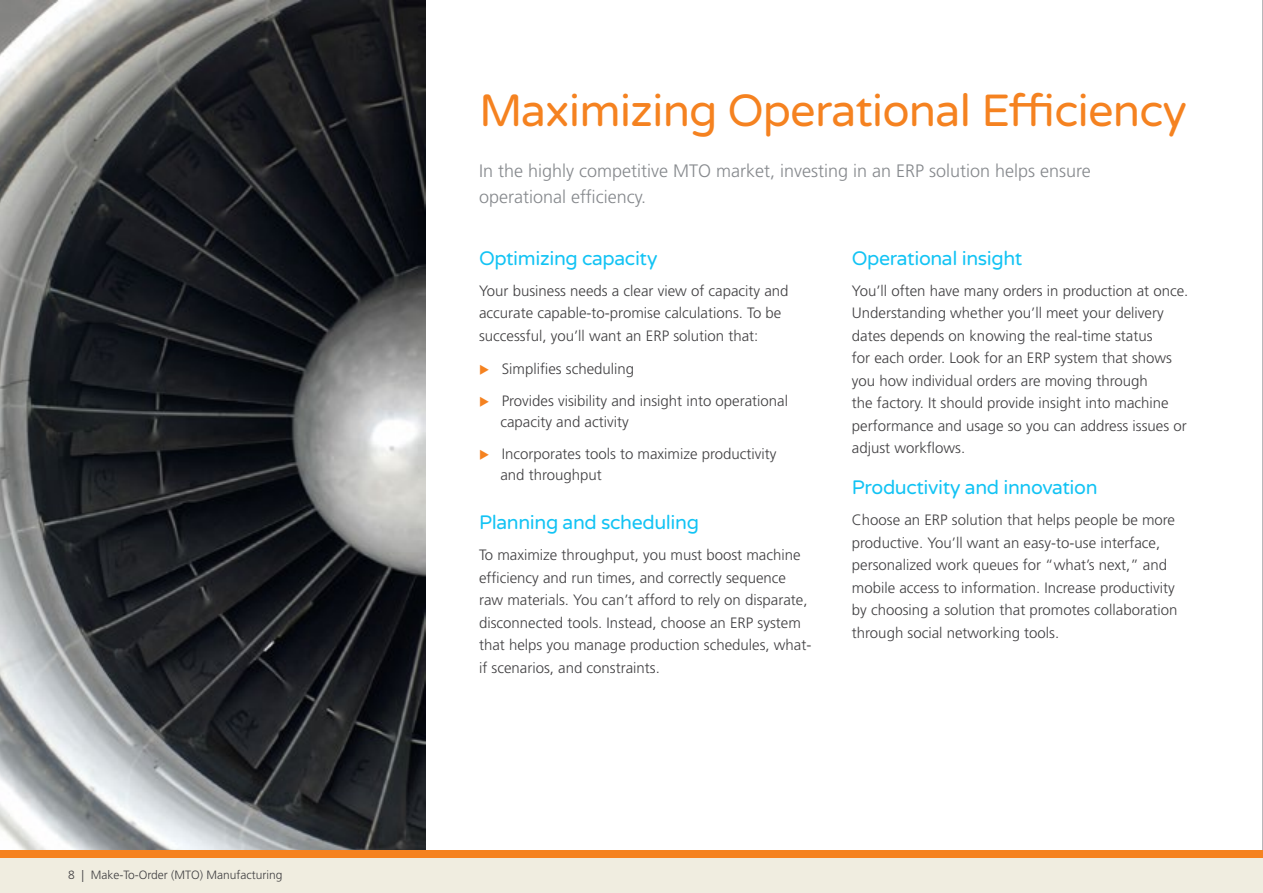
<style>
.page{position:relative;width:1263px;height:893px;background:#fff}
.page>*{position:absolute;margin:0;border:0;box-sizing:border-box;transform-origin:0 0}
.Headline_24_25{font:45px "Varela Round";letter-spacing:-.02em;color:#f58220}
.subhead_1{font:19.5px "Varela Round";letter-spacing:-.02em;color:#12c3f4}
.Intro_para_12pt{font:300 18px/25.5px "Frutiger LT Std";color:#86898d}
.Text_10_15{font:300 15px/22.5px "Frutiger LT Std";color:#414042}
.t1{font:300 12px "Frutiger LT Std";color:#414042}
</style>
<div class="page">
<hr style="left:1262px;top:0;width:1px;height:893px;background:#a1a1a4">
<img style="left:0;top:0;width:425px;height:850px">
<div style="left:0;top:850px;width:1263px;height:9px;background:#f58220"></div>
<div style="left:0;top:859px;width:1263px;height:34px;background:#f0ede0"></div>
<p class="t1" style="left:68px;top:868px;width:216px">8 | Make-To-Order (MTO) Manufacturing</p>
<p class="Headline_24_25" style="left:479px;top:85px;width:709px">Maximizing Operational Efficiency</p>
<p class="Intro_para_12pt" style="left:479px;top:159px;width:613px">In the highly competitive MTO market, investing in an ERP solution helps ensure operational efficiency.</p>
<p class="subhead_1" style="left:479px;top:247px;width:180px">Optimizing capacity</p>
<p class="Text_10_15" style="left:479px;top:279px;width:311px">Your business needs a clear view of capacity and accurate capable-to-promise calculations. To be successful, you’ll want an ERP solution that:</p>
<p class="Text_10_15" style="left:502px;top:358px;width:134px">Simplifies scheduling</p>
<p class="Text_10_15" style="left:500px;top:390px;width:289px;line-height:21px">Provides visibility and insight into operational capacity and activity</p>
<p class="Text_10_15" style="left:500px;top:443px;width:277px;line-height:21px">Incorporates tools to maximize productivity and throughput</p>
<p class="subhead_1" style="left:479px;top:511px;width:221px">Planning and scheduling</p>
<p class="Text_10_15" style="left:479px;top:544px;width:334px">To maximize throughput, you must boost machine efficiency and run times, and correctly sequence raw materials. You can’t afford to rely on disparate, disconnected tools. Instead, choose an ERP system that helps you manage production schedules, what&shy;if scenarios, and constraints.</p>
<p class="subhead_1" style="left:852px;top:247px;width:172px">Operational insight</p>
<p class="Text_10_15" style="left:852px;top:279px;width:338px">You’ll often have many orders in production at once.<br>Understanding whether you’ll meet your delivery dates depends on knowing the real-time status<br>for each order. Look for an ERP system that shows you how individual orders are moving through<br>the factory. It should provide insight into machine performance and usage so you can address issues or adjust workflows.</p>
<p class="subhead_1" style="left:852px;top:476px;width:247px">Productivity and innovation</p>
<p class="Text_10_15" style="left:852px;top:509px;width:327px">Choose an ERP solution that helps people be more productive. You’ll want an easy-to-use interface, personalized work queues for “what’s next,” and mobile access to information. Increase productivity by choosing a solution that promotes collaboration through social networking tools.</p>
</div>
